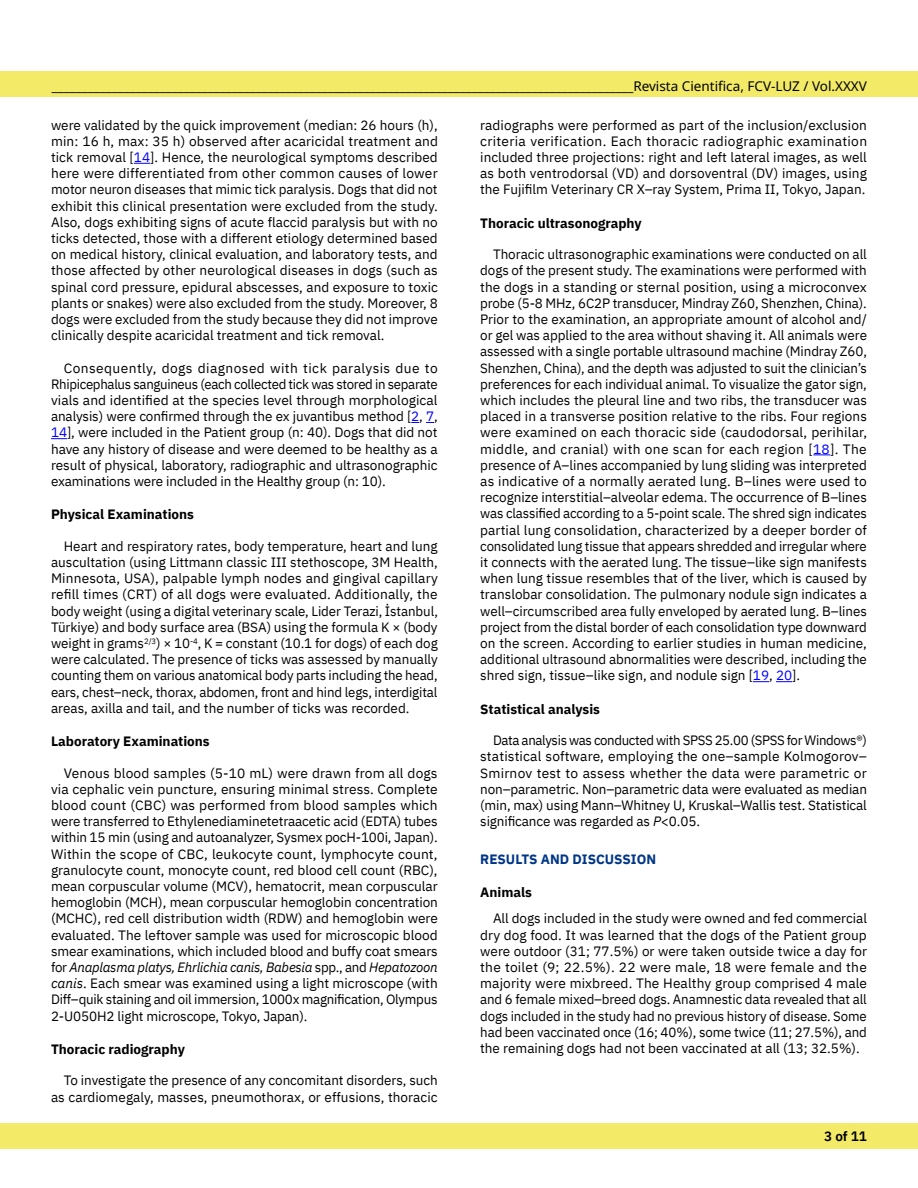
<style>
.page{position:relative;width:918px;height:1188px;background:#fff}
.page>*{position:absolute;margin:0;border:0;box-sizing:border-box;transform-origin:0 0}
.t1{font:13.5px/16.2px "IBM Plex Sans";color:#000;text-align:justify}
.t2{font:13.5px "Noto Sans";color:#000}
.t3{font:700 13.5px "IBM Plex Sans";color:#000}
.t4{font:700 13.5px "IBM Plex Sans";color:#003687}
.t5{font:600 13.5px "IBM Plex Sans";color:#000}
.s1{color:#00f}
.s2{font-style:italic}
</style>
<div class="page">
<div style="left:0;top:71px;width:918px;height:26px;background:#f3ea67"></div>
<div style="left:0;top:1123px;width:918px;height:25px;background:#f3ea67"></div>
<svg style="left:134px;top:163px;width:16px;height:1px"></svg>
<svg style="left:51px;top:438px;width:16px;height:1px"></svg>
<svg style="left:813px;top:454px;width:17px;height:1px"></svg>
<svg style="left:753px;top:681px;width:16px;height:1px"></svg>
<svg style="left:776px;top:681px;width:16px;height:1px"></svg>
<p class="t2" style="left:52px;top:79px;width:817px">_________________________________________________________________________________________________Revista Cientifica, FCV-LUZ / Vol.XXXV</p>
<p class="t1" style="left:51px;top:116px;width:388px">were validated by the quick improvement (median: 26 hours (h), min: 16 h, max: 35 h) observed after acaricidal treatment and tick removal [<span class="s1">14</span>]. Hence, the neurological symptoms described here were differentiated from other common causes of lower motor neuron diseases that mimic tick paralysis. Dogs that did not exhibit this clinical presentation were excluded from the study.<br>Also, dogs exhibiting signs of acute flaccid paralysis but with no ticks detected, those with a different etiology determined based on medical history, clinical evaluation, and laboratory tests, and those affected by other neurological diseases in dogs (such as spinal cord pressure, epidural abscesses, and exposure to toxic plants or snakes) were also excluded from the study. Moreover, 8 dogs were excluded from the study because they did not improve clinically despite acaricidal treatment and tick removal.</p>
<p class="t1" style="left:51px;top:359px;width:388px;text-indent:13px">Consequently, dogs diagnosed with tick paralysis due to Rhipicephalus sanguineus (each collected tick was stored in separate vials and identified at the species level through morphological analysis) were confirmed through the ex juvantibus method [<span class="s1">2</span>, <span class="s1">7</span>, <span class="s1">14</span>], were included in the Patient group (n: 40). Dogs that did not have any history of disease and were deemed to be healthy as a result of physical, laboratory, radiographic and ultrasonographic examinations were included in the Healthy group (n: 10).</p>
<p class="t3" style="left:51px;top:504px;width:144px">Physical Examinations</p>
<p class="t1" style="left:51px;top:537px;width:388px;text-indent:13px">Heart and respiratory rates, body temperature, heart and lung auscultation (using Littmann classic III stethoscope, 3M Health, Minnesota, USA), palpable lymph nodes and gingival capillary refill times (CRT) of all dogs were evaluated. Additionally, the body weight (using a digital veterinary scale, Lider Terazi, İstanbul, Türkiye) and body surface area (BSA) using the formula K × (body weight in grams<sup>2/3</sup>) × 10<sup>-4</sup>, K = constant (10.1 for dogs) of each dog were calculated. The presence of ticks was assessed by manually counting them on various anatomical body parts including the head, ears, chest–neck, thorax, abdomen, front and hind legs, interdigital areas, axilla and tail, and the number of ticks was recorded.</p>
<p class="t3" style="left:51px;top:730px;width:160px">Laboratory Examinations</p>
<p class="t1" style="left:51px;top:764px;width:388px;text-indent:13px">Venous blood samples (5-10 mL) were drawn from all dogs via cephalic vein puncture, ensuring minimal stress. Complete blood count (CBC) was performed from blood samples which were transferred to Ethylenediaminetetraacetic acid (EDTA) tubes within 15 min (using and autoanalyzer, Sysmex pocH-100i, Japan).<br>Within the scope of CBC, leukocyte count, lymphocyte count, granulocyte count, monocyte count, red blood cell count (RBC), mean corpuscular volume (MCV), hematocrit, mean corpuscular hemoglobin (MCH), mean corpuscular hemoglobin concentration (MCHC), red cell distribution width (RDW) and hemoglobin were evaluated. The leftover sample was used for microscopic blood smear examinations, which included blood and buffy coat smears for <span class="s2">Anaplasma platys, Ehrlichia canis, Babesia</span> spp., and <span class="s2">Hepatozoon canis</span>. Each smear was examined using a light microscope (with Diff–quik staining and oil immersion, 1000x magnification, Olympus 2-U050H2 light microscope, Tokyo, Japan).</p>
<p class="t3" style="left:51px;top:1038px;width:135px">Thoracic radiography</p>
<p class="t1" style="left:51px;top:1071px;width:388px;text-align:right">To investigate the presence of any concomitant disorders, such as cardiomegaly, masses, pneumothorax, or effusions, thoracic</p>
<p class="t1" style="left:480px;top:116px;width:388px">radiographs were performed as part of the inclusion/exclusion criteria verification. Each thoracic radiographic examination included three projections: right and left lateral images, as well as both ventrodorsal (VD) and dorsoventral (DV) images, using the Fujifilm Veterinary CR X–ray System, Prima II, Tokyo, Japan.</p>
<p class="t3" style="left:480px;top:212px;width:163px">Thoracic ultrasonography</p>
<p class="t1" style="left:480px;top:245px;width:388px;text-indent:13px">Thoracic ultrasonographic examinations were conducted on all dogs of the present study. The examinations were performed with the dogs in a standing or sternal position, using a microconvex probe (5-8 MHz, 6C2P transducer, Mindray Z60, Shenzhen, China).<br>Prior to the examination, an appropriate amount of alcohol and/ or gel was applied to the area without shaving it. All animals were assessed with a single portable ultrasound machine (Mindray Z60, Shenzhen, China), and the depth was adjusted to suit the clinician’s preferences for each individual animal. To visualize the gator sign, which includes the pleural line and two ribs, the transducer was placed in a transverse position relative to the ribs. Four regions were examined on each thoracic side (caudodorsal, perihilar, middle, and cranial) with one scan for each region [<span class="s1">18</span>]. The presence of A–lines accompanied by lung sliding was interpreted as indicative of a normally aerated lung. B–lines were used to recognize interstitial–alveolar edema. The occurrence of B–lines was classified according to a 5-point scale. The shred sign indicates partial lung consolidation, characterized by a deeper border of consolidated lung tissue that appears shredded and irregular where it connects with the aerated lung. The tissue–like sign manifests when lung tissue resembles that of the liver, which is caused by translobar consolidation. The pulmonary nodule sign indicates a well–circumscribed area fully enveloped by aerated lung. B–lines project from the distal border of each consolidation type downward on the screen. According to earlier studies in human medicine, additional ultrasound abnormalities were described, including the shred sign, tissue–like sign, and nodule sign [<span class="s1">19</span>, <span class="s1">20</span>].</p>
<p class="t3" style="left:480px;top:698px;width:121px">Statistical analysis</p>
<p class="t1" style="left:480px;top:731px;width:388px;text-indent:13px">Data analysis was conducted with SPSS 25.00 (SPSS for Windows®) statistical software, employing the one–sample Kolmogorov– Smirnov test to assess whether the data were parametric or non–parametric. Non–parametric data were evaluated as median (min, max) using Mann–Whitney U, Kruskal–Wallis test. Statistical significance was regarded as <span class="s2">P</span>&lt;0.05.</p>
<p class="t4" style="left:480px;top:848px;width:177px">RESULTS AND DISCUSSION</p>
<p class="t3" style="left:480px;top:881px;width:53px">Animals</p>
<p class="t1" style="left:480px;top:909px;width:388px;text-indent:13px">All dogs included in the study were owned and fed commercial dry dog food. It was learned that the dogs of the Patient group were outdoor (31; 77.5%) or were taken outside twice a day for the toilet (9; 22.5%). 22 were male, 18 were female and the majority were mixbreed. The Healthy group comprised 4 male and 6 female mixed–breed dogs. Anamnestic data revealed that all dogs included in the study had no previous history of disease. Some had been vaccinated once (16; 40%), some twice (11; 27.5%), and the remaining dogs had not been vaccinated at all (13; 32.5%).</p>
<p class="t5" style="left:824px;top:1126px;width:44px">3 of 11</p>
</div>
